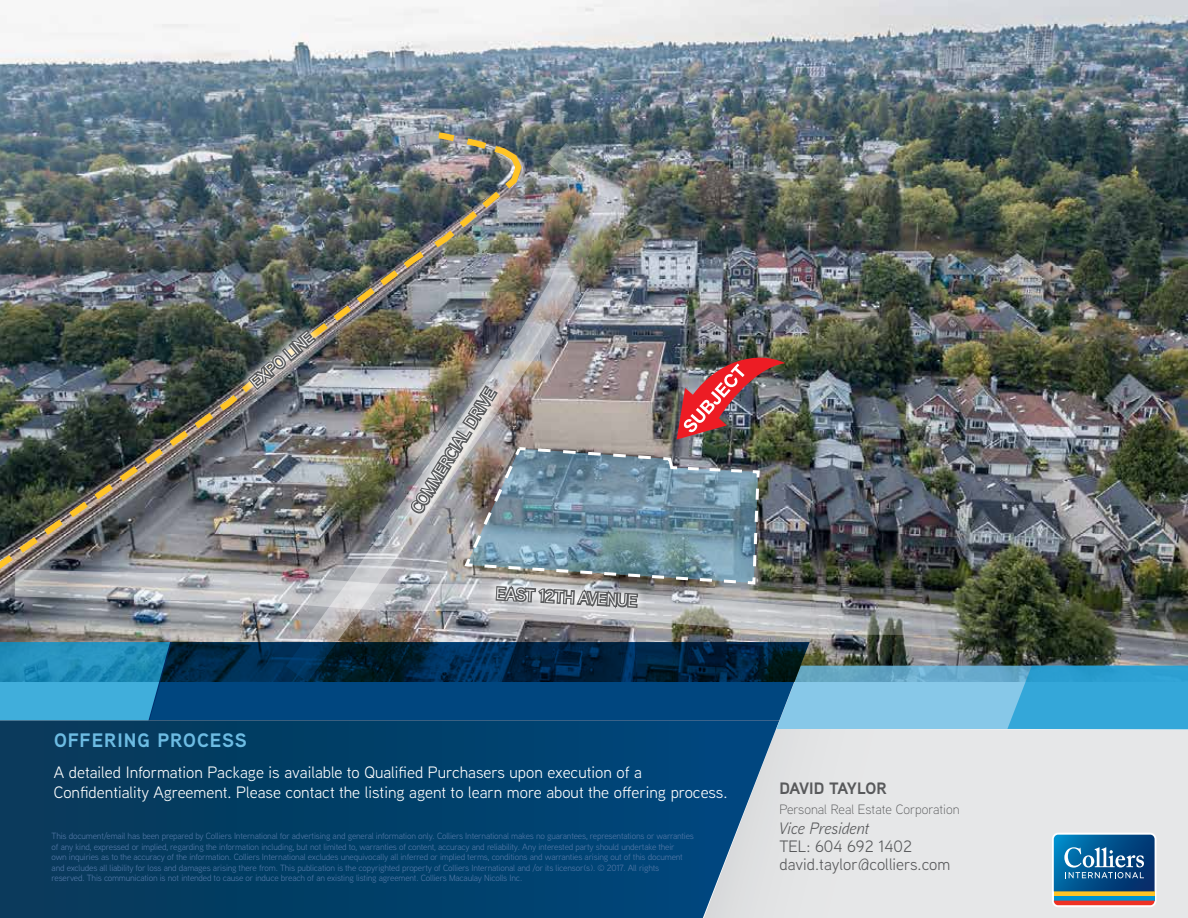
<style>
.page{position:relative;width:1188px;height:918px;background:#fff}
.page>*{position:absolute;margin:0;border:0;box-sizing:border-box;transform-origin:0 0}
.t1{font:700 19.5px "Aaux Next";letter-spacing:.05em;color:#6dbce3}
.t2{font:16.5px/19.8px "Aaux Next";color:#fff}
.t3{font:16.5px/18px "Aaux Next";color:#58595b}
.t4{font:italic 16.5px "Aaux Next";color:#58595b}
.t5{font:700 16.5px "Aaux Next";letter-spacing:-.03em;color:#58595b}
.t6{font:300 13.5px "Aaux Next";color:#58595b}
.t7{font:9px/10.5px "Aaux Next";letter-spacing:-.02em;color:#5378a7}
</style>
<div class="page">
<img style="left:0;top:0;width:1188px;height:666px">
<svg style="left:0;top:642px;width:148px;height:78px;background:#309eca"></svg>
<div style="left:779px;top:730px;width:409px;height:188px;background:#e6e7e8"></div>
<svg style="left:1052px;top:833px;width:104px;height:74px;background:#467696"></svg>
<svg style="left:0;top:720px;width:779px;height:198px;background:#0d476f"></svg>
<svg style="left:776px;top:666px;width:412px;height:64px;background:#5fb4dc"></svg>
<img style="left:525px;top:141px;width:89px;height:120px">
<img style="left:13px;top:568px;width:993px;height:78px">
<img style="left:0;top:129px;width:525px;height:460px">
<svg style="left:148px;top:642px;width:662px;height:78px;background:#033963"></svg>
<img style="left:234px;top:261px;width:551px;height:358px">
<h2 class="t2" style="left:246px;top:376px;width:78px;rotate:-40deg">EXPO LINE</h2>
<h1 class="t1" style="left:54px;top:727px;width:194px">OFFERING PROCESS</h1>
<h2 class="t2" style="left:406px;top:506px;width:145px;rotate:-58deg">COMMERCIAL DRIVE</h2>
<h2 class="t2" style="left:497px;top:583px;width:143px;rotate:3deg">EAST 12TH AVENUE</h2>
<h2 class="t2" style="left:54px;top:762px;width:675px">A detailed Information Package is available to Qualified Purchasers upon execution of a<br>Confidentiality Agreement. Please contact the listing agent to learn more about the offering process.</h2>
<p class="t7" style="left:52px;top:830px;width:644px">This document/email has been prepared by Colliers International for advertising and general information only. Colliers International makes no guarantees, representations or warranties of any kind, expressed or implied, regarding the information including, but not limited to, warranties of content, accuracy and reliability. Any interested party should undertake their<br>own inquiries as to the accuracy of the information. Colliers International excludes unequivocally all inferred or implied terms, conditions and warranties arising out of this document and excludes all liability for loss and damages arising there from. This publication is the copyrighted property of Colliers International and /or its licensor(s). © 2017. All rights reserved. This communication is not intended to cause or induce breach of an existing listing agreement. Colliers Macaulay Nicolls Inc.</p>
<h2 class="t5" style="left:779px;top:777px;width:109px">DAVID TAYLOR</h2>
<h3 class="t6" style="left:779px;top:801px;width:182px">Personal Real Estate Corporation</h3>
<h2 class="t4" style="left:779px;top:817px;width:91px">Vice President</h2>
<h2 class="t3" style="left:779px;top:837px;width:172px">TEL: 604 692 1402 david.taylor@colliers.com</h2>
</div>
